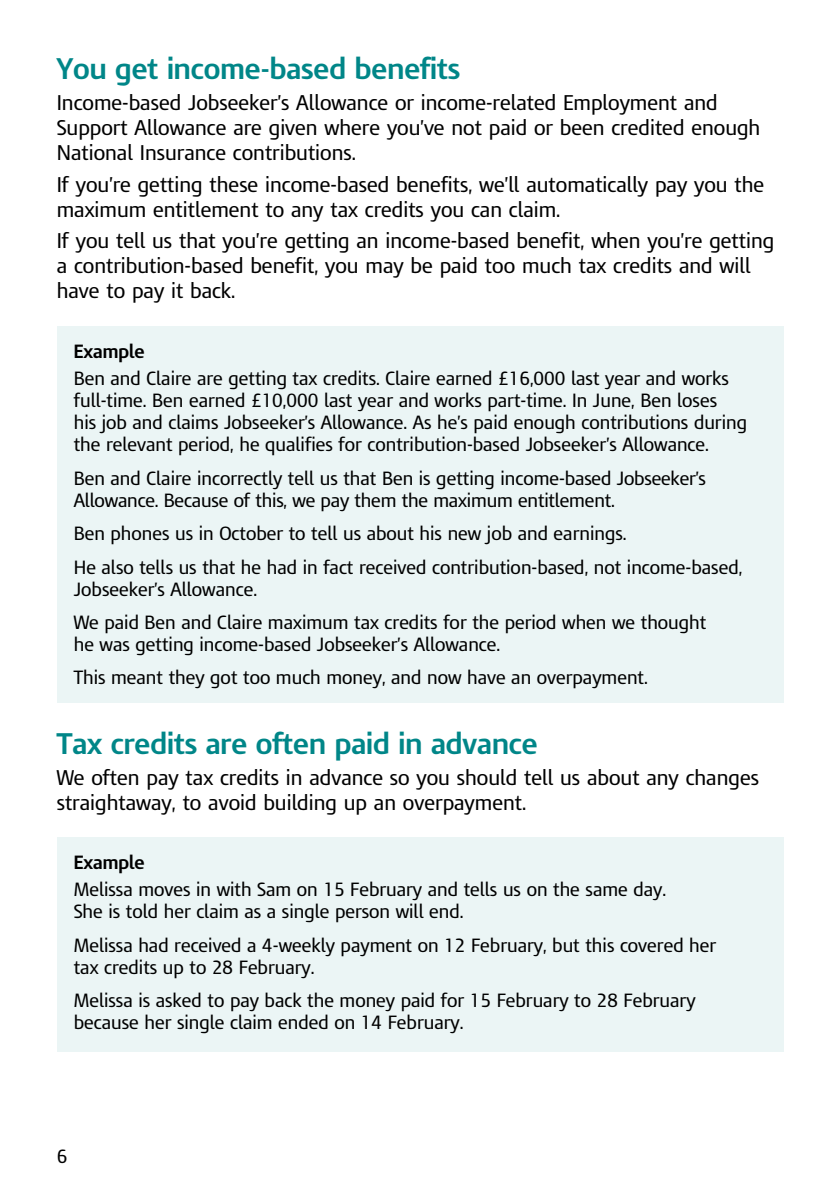
<style>
.page{position:relative;width:840px;height:1191px;background:#fff}
.page>*{position:absolute;margin:0;border:0;box-sizing:border-box;transform-origin:0 0}
.Headings{font:700 28px "IR Modena";color:#008688}
._3_3_1_A4_bodytext{font:20px/25px "IR Modena";color:#000}
.Examples{font:18px/22px "IR Modena";color:#000}
.Examples_Heading{font:700 18px "IR Modena";color:#000}
.Body_text{font:18px "IR Modena";color:#000}
</style>
<div class="page">
<div style="left:57px;top:837px;width:725px;height:214px;background:#ebf5f5"></div>
<div style="left:57px;top:326px;width:725px;height:377px;background:#ebf5f5"></div>
<h1 class="Headings" style="left:57px;top:52px;width:405px">You get income-based benefits</h1>
<p class="_3_3_1_A4_bodytext" style="left:57px;top:91px;width:704px">Income-based Jobseeker’s Allowance or income-related Employment and<br>Support Allowance are given where you’ve not paid or been credited enough<br>National Insurance contributions.</p>
<p class="_3_3_1_A4_bodytext" style="left:57px;top:172px;width:708px">If you’re getting these income-based benefits, we’ll automatically pay you the maximum entitlement to any tax credits you can claim.</p>
<p class="_3_3_1_A4_bodytext" style="left:57px;top:228px;width:718px">If you tell us that you’re getting an income-based benefit, when you’re getting a contribution-based benefit, you may be paid too much tax credits and will have to pay it back.</p>
<p class="Examples_Heading" style="left:74px;top:340px;width:72px">Example</p>
<h3 class="Examples" style="left:74px;top:368px;width:674px">Ben and Claire are getting tax credits. Claire earned £16,000 last year and works full-time. Ben earned £10,000 last year and works part-time. In June, Ben loses<br>his job and claims Jobseeker’s Allowance. As he’s paid enough contributions during the relevant period, he qualifies for contribution-based Jobseeker’s Allowance.</h3>
<h3 class="Examples" style="left:74px;top:467px;width:633px">Ben and Claire incorrectly tell us that Ben is getting income-based Jobseeker’s<br>Allowance. Because of this, we pay them the maximum entitlement.</h3>
<h3 class="Examples" style="left:74px;top:522px;width:554px">Ben phones us in October to tell us about his new job and earnings.</h3>
<h3 class="Examples" style="left:74px;top:556px;width:669px">He also tells us that he had in fact received contribution-based, not income-based,<br>Jobseeker’s Allowance.</h3>
<h3 class="Examples" style="left:74px;top:611px;width:633px">We paid Ben and Claire maximum tax credits for the period when we thought he was getting income-based Jobseeker’s Allowance.</h3>
<h3 class="Examples" style="left:74px;top:667px;width:575px">This meant they got too much money, and now have an overpayment.</h3>
<h1 class="Headings" style="left:57px;top:727px;width:482px">Tax credits are often paid in advance</h1>
<p class="_3_3_1_A4_bodytext" style="left:57px;top:765px;width:703px">We often pay tax credits in advance so you should tell us about any changes straightaway, to avoid building up an overpayment.</p>
<p class="Examples_Heading" style="left:74px;top:851px;width:72px">Example</p>
<h3 class="Examples" style="left:74px;top:879px;width:593px">Melissa moves in with Sam on 15 February and tells us on the same day.<br>She is told her claim as a single person will end.</h3>
<h3 class="Examples" style="left:74px;top:934px;width:643px">Melissa had received a 4-weekly payment on 12 February, but this covered her tax credits up to 28 February.</h3>
<h3 class="Examples" style="left:74px;top:989px;width:623px">Melissa is asked to pay back the money paid for 15 February to 28 February because her single claim ended on 14 February.</h3>
<h3 class="Body_text" style="left:57px;top:1145px;width:12px">6</h3>
</div>
